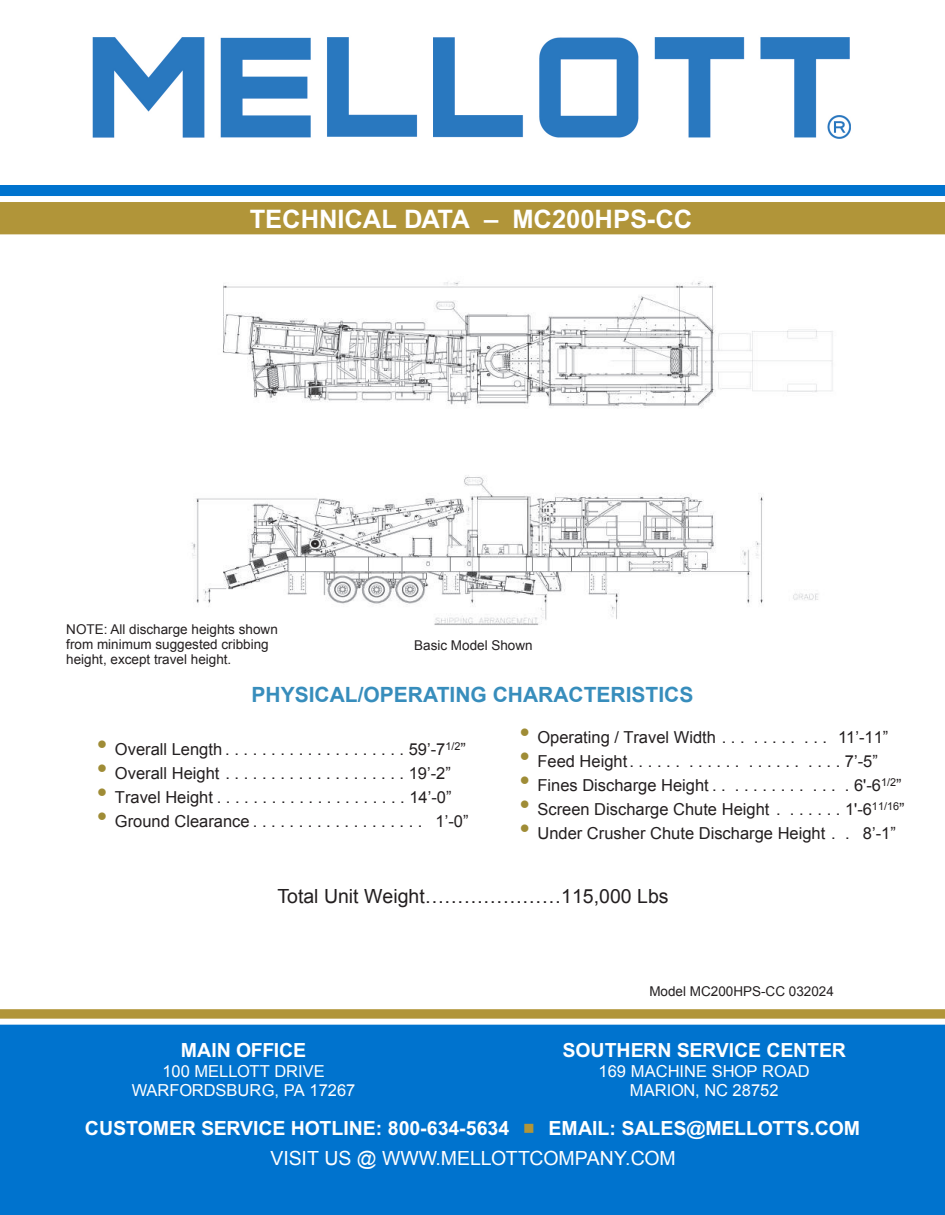
<style>
.page{position:relative;width:945px;height:1215px;background:#fff}
.page>*{position:absolute;margin:0;border:0;box-sizing:border-box;transform-origin:0 0}
.t1{font:700 25.5px "Arial";color:#fff}
.t2{font:700 21px "Arial";color:#378dbc}
.t3{font:700 19.5px "Arial";color:#fff}
.t4{font:19.5px "Arial";color:#231f20}
.t5{font:19.5px "Arial";color:#fff}
.t6{font:16.5px "Arial";color:#231f20}
.t7{font:16.5px/19.8px "Arial";color:#fff;text-align:center}
.t8{font:13.5px/15px "Arial";color:#231f20}
.s1{font-size:30px;color:#9f8c36}
</style>
<div class="page">
<div style="left:0;top:1015px;width:945px;height:200px;background:#0073ce"></div>
<svg style="left:0;top:1009px;width:945px;height:16px;background:#cbbd88"></svg>
<div style="left:0;top:186px;width:945px;height:37px;background:#0073ce"></div>
<svg style="left:0;top:196px;width:945px;height:39px;background:#bea65a"></svg>
<img style="left:191px;top:281px;width:642px;height:344px">
<img style="left:92px;top:37px;width:759px;height:102px">
<h1 class="t1" style="left:250px;top:204px;width:444px">TECHNICAL DATA – MC200HPS-CC</h1>
<p class="t8" style="left:66px;top:622px;width:213px">NOTE: All discharge heights shown from minimum suggested cribbing height, except travel height.</p>
<p class="t2" style="left:252px;top:681px;width:443px">PHYSICAL/OPERATING CHARACTERISTICS</p>
<p class="t8" style="left:414px;top:638px;width:120px">Basic Model Shown</p>
<p class="t6" style="left:97px;top:739px;width:371px"><span class="s1">•</span> Overall Length ....................59’-7<sup>1/2</sup>”</p>
<p class="t6" style="left:97px;top:763px;width:356px"><span class="s1">•</span> Overall Height ....................19’-2”</p>
<p class="t6" style="left:97px;top:787px;width:356px"><span class="s1">•</span> Travel Height .....................14’-0”</p>
<p class="t6" style="left:97px;top:811px;width:373px"><span class="s1">•</span> Ground Clearance ................... 1’-0”</p>
<p class="t6" style="left:519px;top:726px;width:370px"><span class="s1">•</span> Operating / Travel Width . . . . . . . . . . . 11’-11”</p>
<p class="t6" style="left:519px;top:750px;width:360px"><span class="s1">•</span> Feed Height ...... ...... ...... ....7’-5”</p>
<p class="t6" style="left:519px;top:774px;width:384px"><span class="s1">•</span> Fines Discharge Height . . . . . . . . . . . . . . 6'-6<sup>1/2</sup>”</p>
<p class="t6" style="left:519px;top:798px;width:387px"><span class="s1">•</span> Screen Discharge Chute Height . . . . . . . 1'-6<sup>11/16</sup>”</p>
<p class="t6" style="left:519px;top:822px;width:378px"><span class="s1">•</span> Under Crusher Chute Discharge Height . . 8’-1”</p>
<p class="t4" style="left:277px;top:883px;width:393px">Total Unit Weight…………………115,000 Lbs</p>
<p class="t3" style="left:181px;top:1039px;width:127px">MAIN OFFICE</p>
<p class="t7" style="left:132px;top:1061px;width:225px">100 MELLOTT DRIVE<br>WARFORDSBURG, PA 17267</p>
<p class="t8" style="left:649px;top:984px;width:186px">Model MC200HPS-CC 032024</p>
<p class="t3" style="left:562px;top:1039px;width:285px">SOUTHERN SERVICE CENTER</p>
<p class="t7" style="left:599px;top:1061px;width:213px">169 MACHINE SHOP ROAD<br>MARION, NC 28752</p>
<p class="t3" style="left:85px;top:1117px;width:426px">CUSTOMER SERVICE HOTLINE: 800-634-5634</p>
<p class="t3" style="left:549px;top:1117px;width:313px">EMAIL: SALES@MELLOTTS.COM</p>
<p class="t5" style="left:271px;top:1145px;width:407px">VISIT US @ WWW.MELLOTTCOMPANY.COM</p>
</div>
